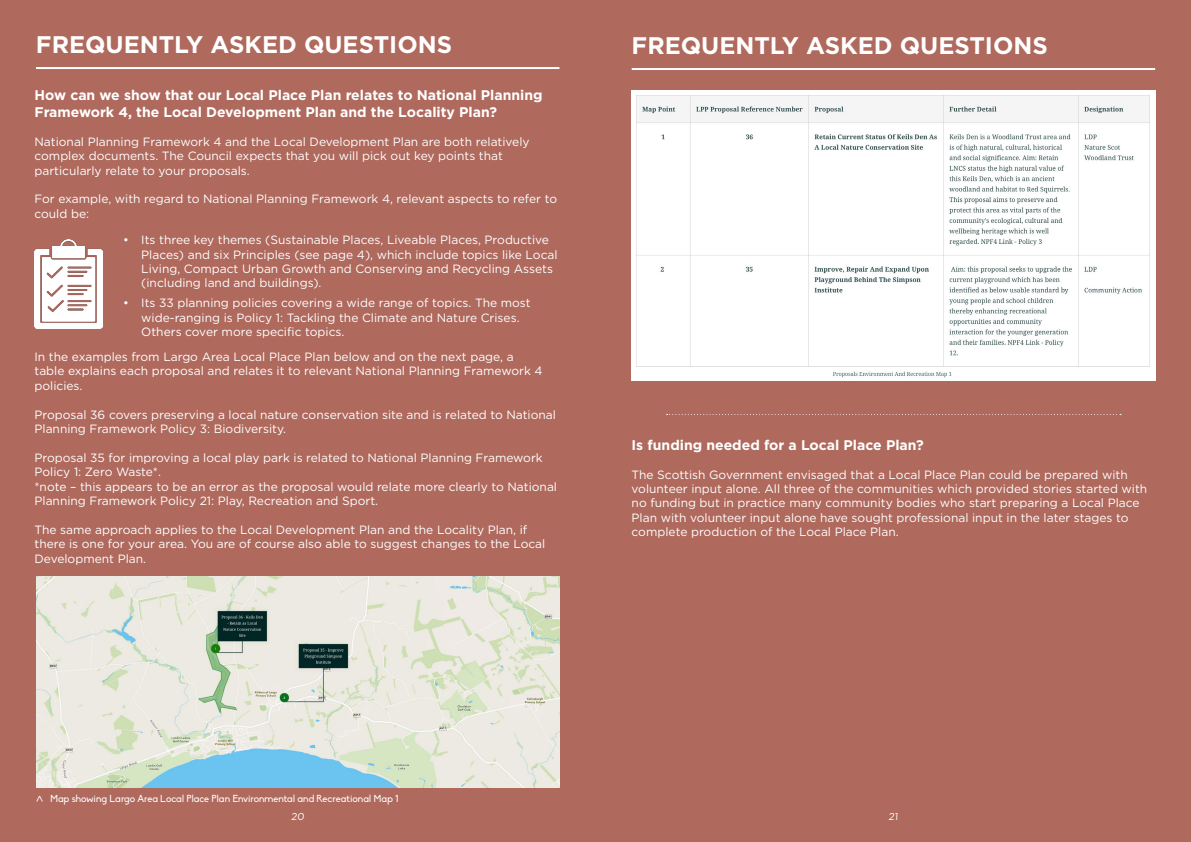
<style>
.page{position:relative;width:1191px;height:842px;background:#af695d}
.page>*{position:absolute;margin:0;border:0;box-sizing:border-box;transform-origin:0 0}
.t1{font:700 24px "Gotham";color:#fff}
.t2{font:700 14px/16.8px "Gotham";color:#fff}
.t3{font:12px/14.4px "Gotham";color:#fff}
.t4{font:10px "Biko";color:#fff}
.t5{font:10px "Gotham";color:#fff}
</style>
<div class="page">
<hr style="left:631px;top:68px;width:524px;height:2px;background:#fff">
<hr style="left:36px;top:67px;width:523px;height:2px;background:#fff">
<svg style="left:666px;top:414px;width:455px;height:1px"></svg>
<img style="left:34px;top:239px;width:68px;height:90px">
<img style="left:36px;top:577px;width:523px;height:210px">
<img style="left:631px;top:91px;width:524px;height:289px">
<h1 class="t1" style="left:36px;top:30px;width:418px">FREQUENTLY ASKED QUESTIONS</h1>
<h2 class="t2" style="left:34px;top:86px;width:509px">How can we show that our Local Place Plan relates to National Planning<br>Framework 4, the Local Development Plan and the Locality Plan?</h2>
<p class="t3" style="left:34px;top:134px;width:496px">National Planning Framework 4 and the Local Development Plan are both relatively complex documents. The Council expects that you will pick out key points that particularly relate to your proposals.</p>
<p class="t3" style="left:34px;top:192px;width:524px">For example, with regard to National Planning Framework 4, relevant aspects to refer to could be:</p>
<p class="t3" style="left:141px;top:233px;width:418px;text-indent:-18px">• Its three key themes (Sustainable Places, Liveable Places, Productive Places) and six Principles (see page 4), which include topics like Local Living, Compact Urban Growth and Conserving and Recycling Assets (including land and buildings).</p>
<p class="t3" style="left:141px;top:296px;width:391px;text-indent:-18px">• Its 33 planning policies covering a wide range of topics. The most wide-ranging is Policy 1: Tackling the Climate and Nature Crises.<br>Others cover more specific topics.</p>
<p class="t3" style="left:34px;top:349px;width:509px">In the examples from Largo Area Local Place Plan below and on the next page, a table explains each proposal and relates it to relevant National Planning Framework 4 policies.</p>
<p class="t3" style="left:34px;top:407px;width:523px">Proposal 36 covers preserving a local nature conservation site and is related to National<br>Planning Framework Policy 3: Biodiversity.</p>
<p class="t3" style="left:34px;top:450px;width:524px">Proposal 35 for improving a local play park is related to National Planning Framework Policy 1: Zero Waste*.<br>*note – this appears to be an error as the proposal would relate more clearly to National Planning Framework Policy 21: Play, Recreation and Sport.</p>
<p class="t3" style="left:34px;top:522px;width:512px">The same approach applies to the Local Development Plan and the Locality Plan, if there is one for your area. You are of course also able to suggest changes to the Local<br>Development Plan.</p>
<h1 class="t1" style="left:631px;top:31px;width:418px">FREQUENTLY ASKED QUESTIONS</h1>
<h2 class="t2" style="left:631px;top:436px;width:294px">Is funding needed for a Local Place Plan?</h2>
<p class="t3" style="left:631px;top:467px;width:517px">The Scottish Government envisaged that a Local Place Plan could be prepared with volunteer input alone. All three of the communities which provided stories started with no funding but in practice many community bodies who start preparing a Local Place Plan with volunteer input alone have sought professional input in the later stages to complete production of the Local Place Plan.</p>
<p class="t3" style="left:47px;top:795px;width:9px;rotate:90deg">&lt;</p>
<p class="t4" style="left:50px;top:793px;width:350px">Map showing Largo Area Local Place Plan Environmental and Recreational Map 1</p>
<p class="t5" style="left:291px;top:811px;width:16px">20</p>
<p class="t5" style="left:888px;top:811px;width:12px">21</p>
</div>
